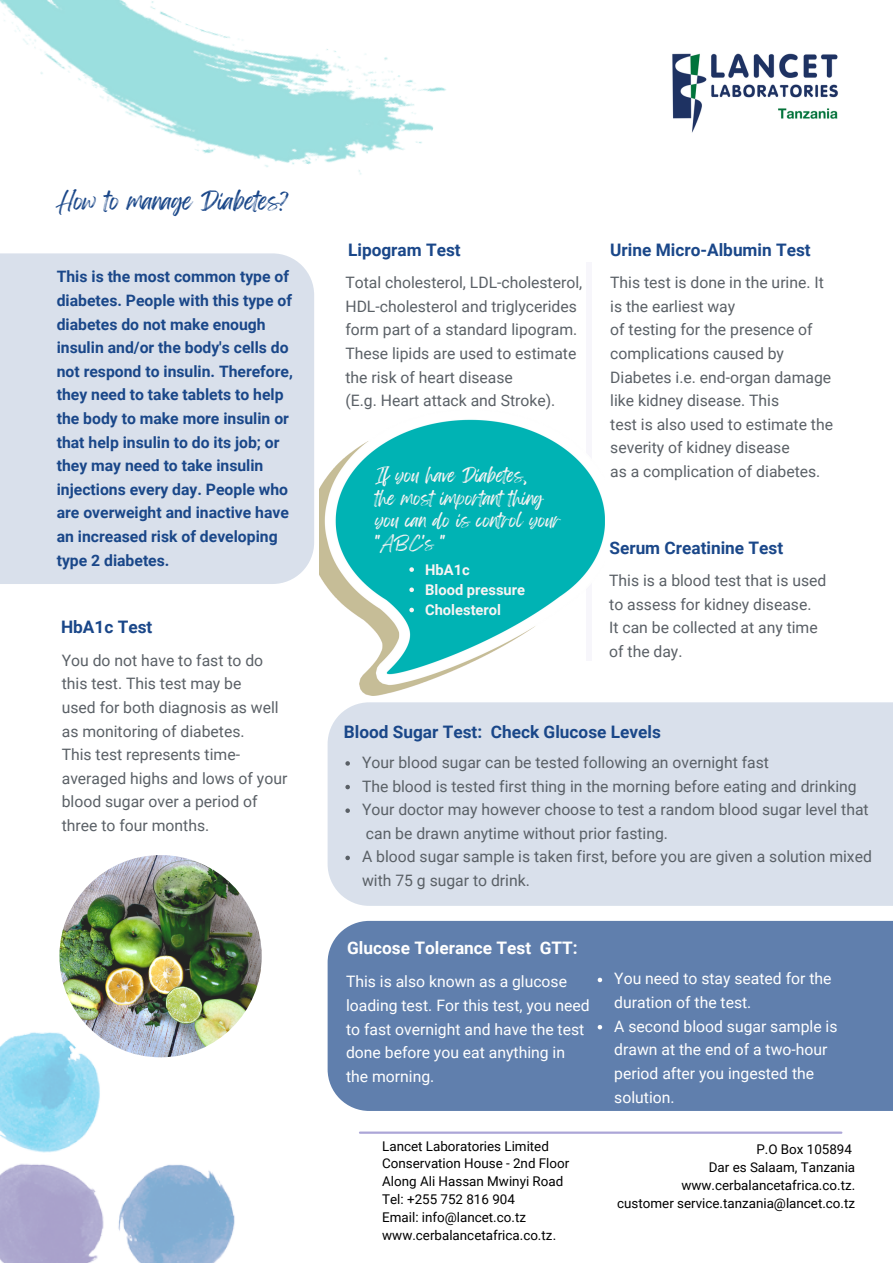
<style>
.page{position:relative;width:893px;height:1264px;background:#fff}
.page>*{position:absolute;margin:0;border:0;box-sizing:border-box;transform-origin:0 0}
.t1{font:21px "Feeling Passionate";color:#1a4789}
.t2{font:700 17.25px "Roboto";color:#1a4789}
.t3{font:700 17.25px "Roboto";color:#fff}
.t4{font:16.35px/22.5px "Feeling Passionate";color:#f9f4f4}
.t5{font:15.75px/23.5px "Roboto";color:#5a6066}
.t6{font:700 15.75px/23.5px "Roboto";color:#1a4789}
.t7{font:15.75px/23.5px "Roboto";color:#fff}
.t8{font:700 14.7px/20.2px "Roboto";color:#f9f4f4}
.t9{font:13.35px/17.9px "Roboto";color:#000}
</style>
<div class="page">
<hr style="left:360px;top:1131px;width:481px;height:2px;background:#aca6d7">
<img style="left:0;top:0;width:446px;height:175px">
<div style="left:327px;top:920px;width:565px;height:190px;background:#607fad"></div>
<div style="left:586px;top:262px;width:6px;height:398px;background:#f7f6fb"></div>
<img style="left:0;top:1029px;width:235px;height:233px">
<div style="left:0;top:253px;width:314px;height:331px;background:#d9e0eb"></div>
<div style="left:327px;top:702px;width:565px;height:203px;background:#d9e0eb"></div>
<img style="left:319px;top:419px;width:285px;height:276px">
<svg style="left:409px;top:567px;width:5px;height:5px"></svg>
<svg style="left:409px;top:587px;width:5px;height:5px"></svg>
<svg style="left:409px;top:607px;width:5px;height:5px"></svg>
<img style="left:59px;top:855px;width:203px;height:202px;border-radius:50%">
<svg style="left:345px;top:761px;width:5px;height:4px"></svg>
<svg style="left:345px;top:784px;width:5px;height:5px"></svg>
<svg style="left:345px;top:808px;width:5px;height:5px"></svg>
<svg style="left:345px;top:855px;width:5px;height:5px"></svg>
<svg style="left:597px;top:977px;width:5px;height:5px"></svg>
<svg style="left:597px;top:1024px;width:5px;height:5px"></svg>
<img style="left:672px;top:53px;width:166px;height:80px">
<h1 class="t1" style="left:56px;top:184px;width:233px">How to manage Diabetes?</h1>
<p class="t6" style="left:57px;top:265px;width:238px">This is the most common type of diabetes. People with this type of diabetes do not make enough insulin and/or the body's cells do not respond to insulin. Therefore, they need to take tablets to help the body to make more insulin or that help insulin to do its job; or they may need to take insulin injections every day. People who are overweight and inactive have an increased risk of developing type 2 diabetes.</p>
<p class="t2" style="left:61px;top:616px;width:93px">HbA1c Test</p>
<p class="t5" style="left:62px;top:648px;width:227px">You do not have to fast to do this test. This test may be<br>used for both diagnosis as well as monitoring of diabetes.<br>This test represents time&shy;averaged highs and lows of your blood sugar over a period of three to four months.</p>
<p class="t2" style="left:348px;top:240px;width:114px">Lipogram Test</p>
<p class="t2" style="left:610px;top:240px;width:202px">Urine Micro-Albumin Test</p>
<p class="t5" style="left:345px;top:271px;width:238px">Total cholesterol, LDL-cholesterol, HDL-cholesterol and triglycerides form part of a standard lipogram.<br>These lipids are used to estimate the risk of heart disease<br>(E.g. Heart attack and Stroke).</p>
<p class="t5" style="left:610px;top:271px;width:224px">This test is done in the urine. It is the earliest way<br>of testing for the presence of complications caused by<br>Diabetes i.e. end-organ damage like kidney disease. This<br>test is also used to estimate the severity of kidney disease<br>as a complication of diabetes.</p>
<p class="t4" style="left:375px;top:464px;width:187px">If you have Diabetes,<br>the most important thing you can do is control your "ABC's "</p>
<p class="t2" style="left:609px;top:538px;width:175px">Serum Creatinine Test</p>
<p class="t8" style="left:425px;top:559px;width:101px">HbA1c<br>Blood pressure<br>Cholesterol</p>
<p class="t5" style="left:609px;top:569px;width:219px">This is a blood test that is used to assess for kidney disease.<br>It can be collected at any time of the day.</p>
<p class="t2" style="left:344px;top:722px;width:318px">Blood Sugar Test: Check Glucose Levels</p>
<p class="t5" style="left:362px;top:750px;width:511px">Your blood sugar can be tested following an overnight fast<br>The blood is tested first thing in the morning before eating and drinking Your doctor may however choose to test a random blood sugar level that can be drawn anytime without prior fasting.<br>A blood sugar sample is taken first, before you are given a solution mixed with 75 g sugar to drink.</p>
<p class="t3" style="left:347px;top:938px;width:232px">Glucose Tolerance Test GTT:</p>
<p class="t7" style="left:346px;top:970px;width:245px">This is also known as a glucose loading test. For this test, you need to fast overnight and have the test done before you eat anything in the morning.</p>
<p class="t7" style="left:614px;top:967px;width:225px">You need to stay seated for the duration of the test.<br>A second blood sugar sample is drawn at the end of a two-hour period after you ingested the solution.</p>
<p class="t9" style="left:382px;top:1137px;width:189px">Lancet Laboratories Limited<br>Conservation House - 2nd Floor<br>Along Ali Hassan Mwinyi Road<br>Tel: +255 752 816 904<br>Email: info@lancet.co.tz www.cerbalancetafrica.co.tz.</p>
<p class="t9" style="left:617px;top:1140px;width:240px;text-align:right">P.O Box 105894<br>Dar es Salaam, Tanzania www.cerbalancetafrica.co.tz.<br>customer service.tanzania@lancet.co.tz</p>
</div>
